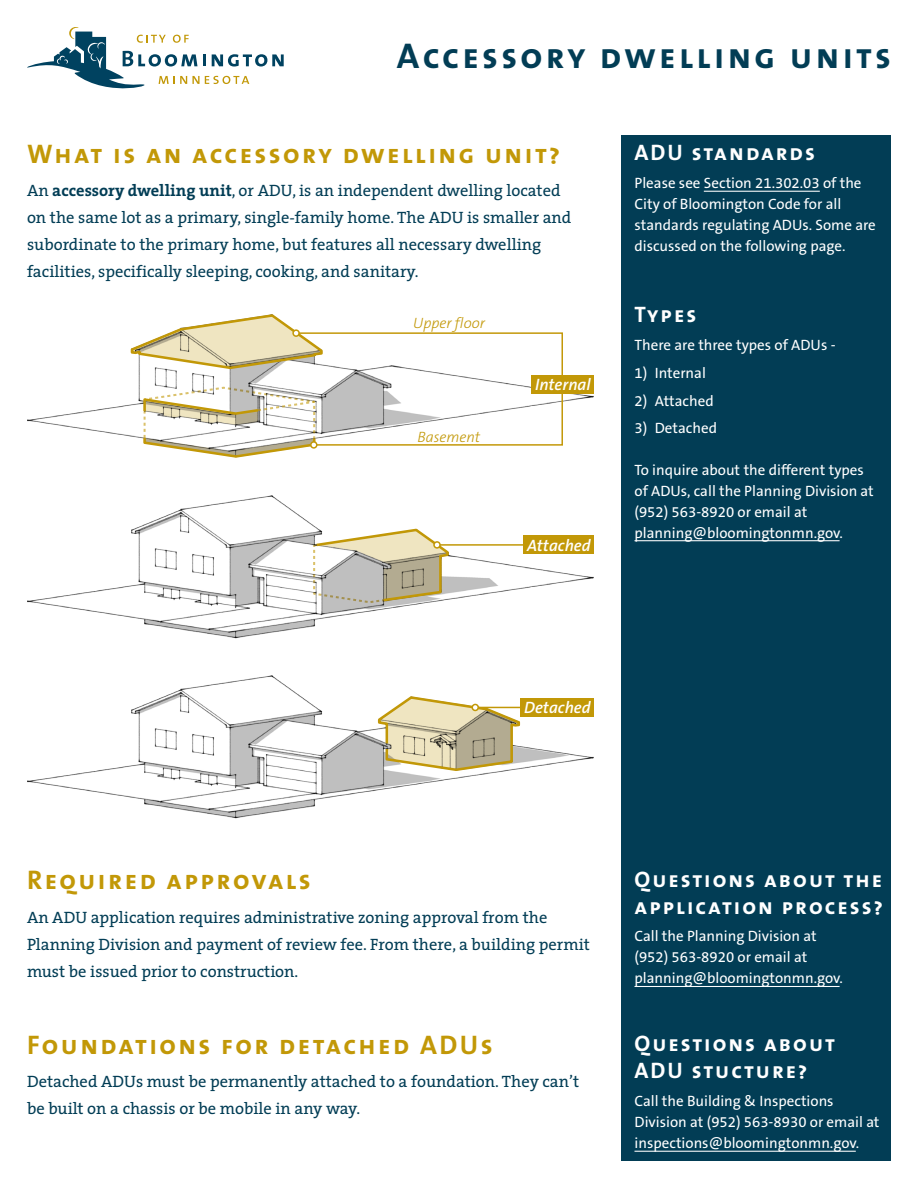
<style>
.page{position:relative;width:918px;height:1188px;background:#fff}
.page>*{position:absolute;margin:0;border:0;box-sizing:border-box;transform-origin:0 0}
.t1{font:36px "The Sans Bold Caps";letter-spacing:.09em;color:#023d55}
.t2{font:27px "The Sans Bold Caps";letter-spacing:.09em;color:#c29807}
.t3{font:22.5px/27px "The Sans Bold Caps";letter-spacing:.09em;color:#fff}
.P1{font:16.5px/27px "The Serif";color:#023d55}
.Paragraph_Style_1{font:italic 600 16.5px "The Sans B6";color:#fff}
.P1-2{font:15px/21px "The Sans B5 Plain";color:#fff}
.P1-3{font:italic 300 15px "The Sans B3";color:#c29807}
.s1{font-weight:700}
</style>
<div class="page">
<div style="left:621px;top:135px;width:270px;height:1026px;background:#023d55"></div>
<img style="left:27px;top:495px;width:567px;height:143px">
<svg style="left:313px;top:527px;width:137px;height:76px"></svg>
<hr style="left:440px;top:544px;width:86px;height:2px;background:#c29807">
<div style="left:433px;top:541px;width:8px;height:8px;border:2px solid #c29807;border-radius:50%"></div>
<div style="left:524px;top:536px;width:70px;height:18px;background:#c29807"></div>
<img style="left:27px;top:675px;width:567px;height:144px">
<svg style="left:377px;top:695px;width:144px;height:77px"></svg>
<hr style="left:478px;top:707px;width:48px;height:1px;background:#c29807">
<div style="left:472px;top:704px;width:7px;height:7px;border:2px solid #c29807;border-radius:50%"></div>
<div style="left:521px;top:698px;width:73px;height:19px;background:#c29807"></div>
<img style="left:27px;top:393px;width:567px;height:44px">
<svg style="left:129px;top:314px;width:435px;height:144px"></svg>
<div style="left:292px;top:329px;width:8px;height:8px;border:2px solid #c39809;border-radius:50%"></div>
<div style="left:532px;top:375px;width:62px;height:18px;background:#c29807"></div>
<svg style="left:27px;top:27px;width:257px;height:62px"></svg>
<hr style="left:704px;top:191px;width:116px;height:1px;background:#fff">
<hr style="left:634px;top:540px;width:206px;height:1px;background:#fff">
<hr style="left:634px;top:1151px;width:222px;height:1px;background:#fff">
<hr style="left:634px;top:986px;width:206px;height:1px;background:#fff">
<h1 class="t1" style="left:397px;top:25px;width:496px">Accessory dwelling units</h1>
<h2 class="t2" style="left:27px;top:131px;width:535px">What is an accessory dwelling unit?</h2>
<p class="P1" style="left:27px;top:177px;width:546px">An <span class="s1">accessory dwelling unit</span>, or ADU, is an independent dwelling located on the same lot as a primary, single-family home. The ADU is smaller and subordinate to the primary home, but features all necessary dwelling facilities, specifically sleeping, cooking, and sanitary.</p>
<p class="P1-3" style="left:413px;top:315px;width:73px">Upper floor</p>
<p class="P1-3" style="left:417px;top:429px;width:64px">Basement</p>
<p class="Paragraph_Style_1" style="left:535px;top:376px;width:57px">Internal</p>
<p class="Paragraph_Style_1" style="left:527px;top:537px;width:65px">Attached</p>
<h1 class="t3" style="left:634px;top:139px;width:182px">ADU standards</h1>
<p class="P1-2" style="left:634px;top:173px;width:243px">Please see Section 21.302.03 of the City of Bloomington Code for all standards regulating ADUs. Some are discussed on the following page.</p>
<h1 class="t3" style="left:634px;top:301px;width:63px">Types</h1>
<p class="P1-2" style="left:634px;top:335px;width:203px">There are three types of ADUs -</p>
<p class="P1-2" style="left:634px;top:363px;width:73px">1) Internal</p>
<p class="P1-2" style="left:634px;top:391px;width:81px">2) Attached</p>
<p class="P1-2" style="left:634px;top:418px;width:84px">3) Detached</p>
<p class="P1-2" style="left:634px;top:460px;width:241px">To inquire about the different types of ADUs, call the Planning Division at (952) 563-8920 or email at planning@bloomingtonmn.gov.</p>
<p class="Paragraph_Style_1" style="left:524px;top:699px;width:68px">Detached</p>
<h2 class="t2" style="left:27px;top:857px;width:285px">Required approvals</h2>
<p class="P1" style="left:27px;top:903px;width:564px">An ADU application requires administrative zoning approval from the<br>Planning Division and payment of review fee. From there, a building permit must be issued prior to construction.</p>
<h2 class="t2" style="left:27px;top:1022px;width:467px">Foundations for detached ADUs</h2>
<p class="P1" style="left:27px;top:1068px;width:554px">Detached ADUs must be permanently attached to a foundation. They can’t be built on a chassis or be mobile in any way.</p>
<h1 class="t3" style="left:634px;top:865px;width:250px">Questions about the application process?</h1>
<p class="P1-2" style="left:634px;top:926px;width:210px">Call the Planning Division at (952) 563-8920 or email at planning@bloomingtonmn.gov.</p>
<h1 class="t3" style="left:634px;top:1030px;width:202px">Questions about<br>ADU stucture?</h1>
<p class="P1-2" style="left:634px;top:1091px;width:247px">Call the Building &amp; Inspections<br>Division at (952) 563-8930 or email at inspections@bloomingtonmn.gov.</p>
</div>
